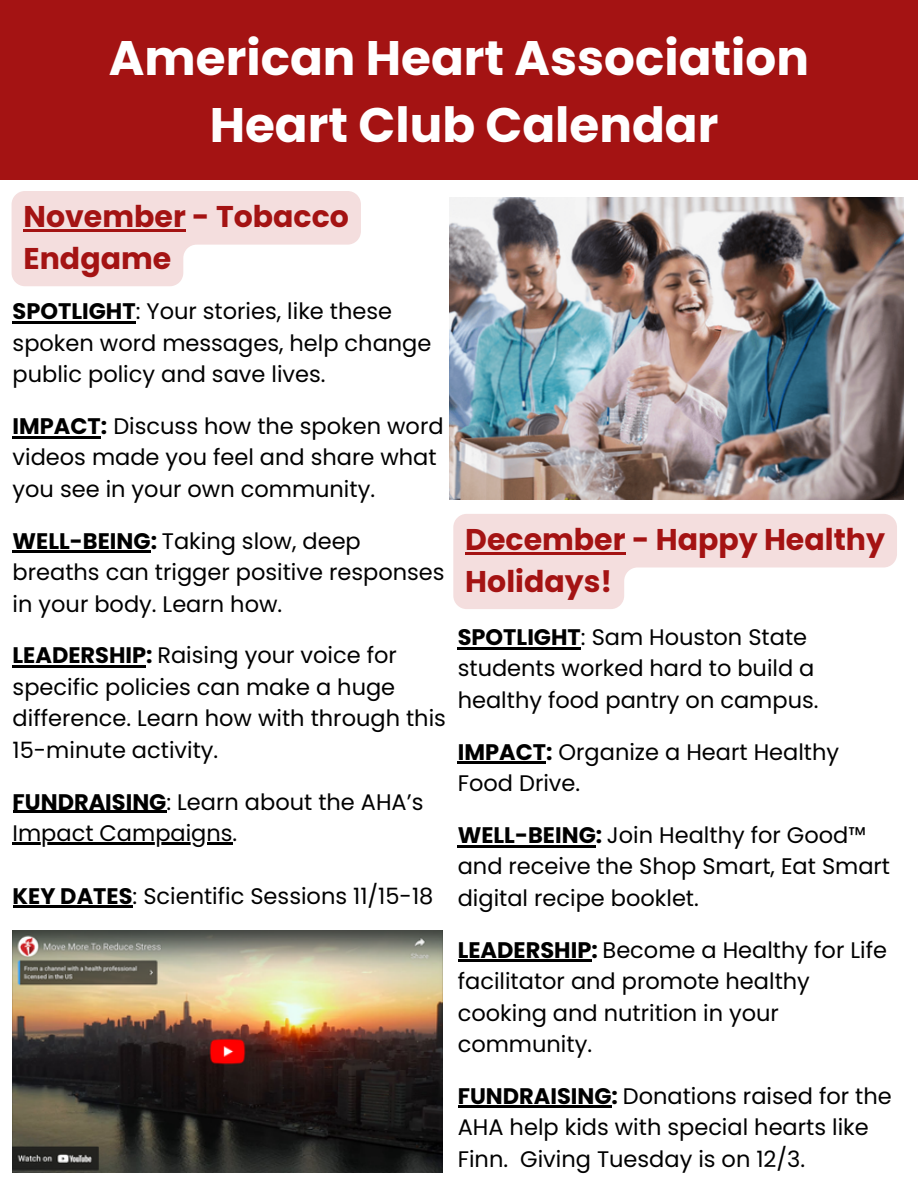
<style>
.page{position:relative;width:918px;height:1188px;background:#fff}
.page>*{position:absolute;margin:0;border:0;box-sizing:border-box;transform-origin:0 0}
.t1{font:700 48.45px/67.5px "Poppins";color:#fff;text-align:center}
.t2{font:700 30px/41.7px "Poppins";color:#a41313}
.t3{font:22.5px/31.5px "Poppins";color:#000}
.s1{font-weight:700}
</style>
<div class="page">
<div style="left:0;top:0;width:918px;height:180px;background:#a41313"></div>
<hr style="left:13px;top:321px;width:123px;height:3px;background:#000">
<hr style="left:13px;top:436px;width:88px;height:2px;background:#000">
<hr style="left:13px;top:551px;width:138px;height:2px;background:#000">
<hr style="left:13px;top:666px;width:133px;height:2px;background:#000">
<hr style="left:13px;top:811px;width:153px;height:2px;background:#000">
<hr style="left:13px;top:842px;width:220px;height:2px;background:#000">
<hr style="left:13px;top:905px;width:120px;height:2px;background:#000">
<img style="left:13px;top:931px;width:430px;height:241px">
<img style="left:450px;top:198px;width:453px;height:301px">
<svg style="left:12px;top:191px;width:349px;height:95px"></svg>
<hr style="left:24px;top:230px;width:162px;height:2px;background:#a41313">
<hr style="left:458px;top:647px;width:123px;height:2px;background:#000">
<hr style="left:458px;top:762px;width:88px;height:2px;background:#000">
<hr style="left:458px;top:845px;width:138px;height:2px;background:#000">
<hr style="left:458px;top:960px;width:133px;height:2px;background:#000">
<hr style="left:458px;top:1105px;width:154px;height:2px;background:#000">
<svg style="left:453px;top:514px;width:444px;height:95px"></svg>
<hr style="left:465px;top:552px;width:161px;height:3px;background:#a41313">
<p class="t1" style="left:109px;top:24px;width:702px">American Heart Association<br>Heart Club Calendar</p>
<p class="t2" style="left:24px;top:196px;width:327px">November - Tobacco<br>Endgame</p>
<h1 class="t3" style="left:13px;top:295px;width:420px"><span class="s1">SPOTLIGHT</span>: Your stories, like these spoken word messages, help change public policy and save lives.</h1>
<p class="t3" style="left:13px;top:410px;width:433px"><span class="s1">IMPACT:</span> Discuss how the spoken word videos made you feel and share what you see in your own community.</p>
<h2 class="t3" style="left:13px;top:525px;width:433px"><span class="s1">WELL-BEING:</span> Taking slow, deep breaths can trigger positive responses in your body. Learn how.</h2>
<p class="t3" style="left:13px;top:640px;width:435px"><span class="s1">LEADERSHIP:</span> Raising your voice for specific policies can make a huge difference. Learn how with through this<br>15-minute activity.</p>
<p class="t3" style="left:13px;top:786px;width:412px"><span class="s1">FUNDRAISING</span>: Learn about the AHA’s</p>
<p class="t3" style="left:13px;top:817px;width:226px">Impact Campaigns.</p>
<p class="t3" style="left:13px;top:880px;width:422px"><span class="s1">KEY DATES</span>: Scientific Sessions 11/15-18</p>
<p class="t2" style="left:465px;top:519px;width:421px">December - Happy Healthy<br>Holidays!</p>
<h2 class="t3" style="left:458px;top:621px;width:362px"><span class="s1">SPOTLIGHT</span>: Sam Houston State students worked hard to build a healthy food pantry on campus.</h2>
<p class="t3" style="left:458px;top:736px;width:383px"><span class="s1">IMPACT:</span> Organize a Heart Healthy<br>Food Drive.</p>
<p class="t3" style="left:458px;top:819px;width:434px"><span class="s1">WELL-BEING:</span> Join Healthy for Good™ and receive the Shop Smart, Eat Smart digital recipe booklet.</p>
<p class="t3" style="left:458px;top:934px;width:431px"><span class="s1">LEADERSHIP:</span> Become a Healthy for Life facilitator and promote healthy cooking and nutrition in your community.</p>
<p class="t3" style="left:458px;top:1080px;width:436px"><span class="s1">FUNDRAISING:</span> Donations raised for the<br>AHA help kids with special hearts like<br>Finn. Giving Tuesday is on 12/3.</p>
</div>
